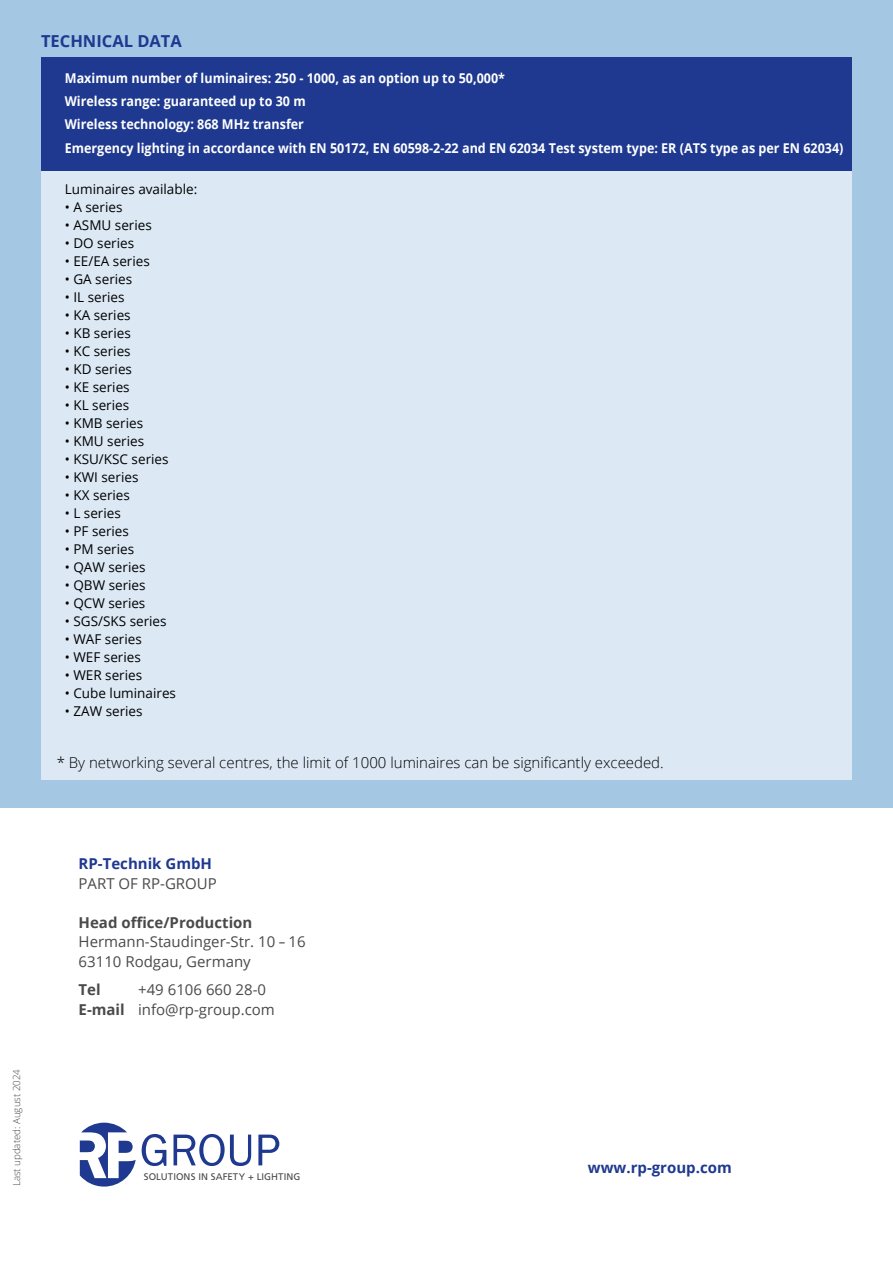
<style>
.page{position:relative;width:893px;height:1263px;background:#fff}
.page>*{position:absolute;margin:0;border:0;box-sizing:border-box;transform-origin:0 0}
.t1{font:700 16.5px "Open Sans";color:#1e398f}
.t2{font:15px/19.5px "Open Sans";color:#4b4a4a}
.t3{font:300 15px "Open Sans";color:#000}
.t4{font:700 15px "Open Sans";color:#1e398f}
.t5{font:700 15px "Open Sans";color:#4b4a4a}
.t6{font:13.5px "Open Sans";color:#000}
.t7{font:700 13.5px/23.2px "Open Sans";color:#fff;scale:.93 1}
.t8{font:300 9.75px "Open Sans";color:#494948}
.t9{font:9.6px "Frutiger LT";letter-spacing:.005em;color:#494948}
.s1{font-weight:700}
</style>
<div class="page">
<div style="left:0;top:0;width:893px;height:808px;background:#a4c8e4"></div>
<div style="left:41px;top:57px;width:810px;height:723px;background:#dce9f5"></div>
<div style="left:41px;top:57px;width:810px;height:114px;background:#1e398f"></div>
<svg style="left:80px;top:1123px;width:56px;height:63px"></svg>
<svg style="left:258px;top:1134px;width:21px;height:31px"></svg>
<svg style="left:174px;top:1134px;width:77px;height:32px"></svg>
<svg style="left:142px;top:1134px;width:24px;height:32px"></svg>
<p class="t1" style="left:41px;top:29px;width:142px">TECHNICAL DATA</p>
<p class="t7" style="left:65px;top:66px;width:839px">Maximum number of luminaires: 250 - 1000, as an option up to 50,000*<br>Wireless range: guaranteed up to 30 m<br>Wireless technology: 868 MHz transfer<br>Emergency lighting in accordance with EN 50172, EN 60598-2-22 and EN 62034 Test system type: ER (ATS type as per EN 62034)</p>
<p class="t6" style="left:65px;top:180px;width:134px">Luminaires available:</p>
<p class="t6" style="left:65px;top:198px;width:59px">• A series</p>
<p class="t6" style="left:65px;top:216px;width:89px">• ASMU series</p>
<p class="t6" style="left:65px;top:234px;width:71px">• DO series</p>
<p class="t6" style="left:65px;top:252px;width:87px">• EE/EA series</p>
<p class="t6" style="left:65px;top:270px;width:69px">• GA series</p>
<p class="t6" style="left:65px;top:288px;width:61px">• IL series</p>
<p class="t6" style="left:65px;top:306px;width:67px">• KA series</p>
<p class="t6" style="left:65px;top:324px;width:68px">• KB series</p>
<p class="t6" style="left:65px;top:342px;width:67px">• KC series</p>
<p class="t6" style="left:65px;top:360px;width:69px">• KD series</p>
<p class="t6" style="left:65px;top:378px;width:66px">• KE series</p>
<p class="t6" style="left:65px;top:396px;width:66px">• KL series</p>
<p class="t6" style="left:65px;top:414px;width:80px">• KMB series</p>
<p class="t6" style="left:65px;top:432px;width:81px">• KMU series</p>
<p class="t6" style="left:65px;top:450px;width:105px">• KSU/KSC series</p>
<p class="t6" style="left:65px;top:468px;width:75px">• KWI series</p>
<p class="t6" style="left:65px;top:486px;width:67px">• KX series</p>
<p class="t6" style="left:65px;top:504px;width:58px">• L series</p>
<p class="t6" style="left:65px;top:522px;width:66px">• PF series</p>
<p class="t6" style="left:65px;top:540px;width:71px">• PM series</p>
<p class="t6" style="left:65px;top:558px;width:82px">• QAW series</p>
<p class="t6" style="left:65px;top:576px;width:82px">• QBW series</p>
<p class="t6" style="left:65px;top:594px;width:82px">• QCW series</p>
<p class="t6" style="left:65px;top:612px;width:103px">• SGS/SKS series</p>
<p class="t6" style="left:65px;top:630px;width:79px">• WAF series</p>
<p class="t6" style="left:65px;top:648px;width:78px">• WEF series</p>
<p class="t6" style="left:65px;top:666px;width:79px">• WER series</p>
<p class="t6" style="left:65px;top:684px;width:113px">• Cube luminaires</p>
<p class="t6" style="left:65px;top:702px;width:79px">• ZAW series</p>
<p class="t3" style="left:57px;top:753px;width:609px">* By networking several centres, the limit of 1000 luminaires can be significantly exceeded.</p>
<p class="t8" style="left:10px;top:1186px;width:119px;rotate:-90deg">Last updated: August 2024</p>
<p class="t4" style="left:79px;top:853px;width:135px">RP-Technik GmbH</p>
<p class="t2" style="left:79px;top:873px;width:140px">PART OF RP-GROUP</p>
<p class="t5" style="left:79px;top:912px;width:175px">Head office/Production</p>
<p class="t2" style="left:79px;top:932px;width:229px">Hermann-Staudinger-Str. 10 – 16<br>63110 Rodgau, Germany</p>
<p class="t5" style="left:79px;top:979px;width:24px">Tel</p>
<p class="t2" style="left:79px;top:980px;width:198px;text-indent:60px">+49 6106 660 28-0<br><span class="s1">E-mail</span> info@rp-group.com</p>
<p class="t9" style="left:144px;top:1171px;width:158px">SOLUTIONS IN SAFETY + LIGHTING</p>
<p class="t4" style="left:588px;top:1157px;width:145px">www.rp-group.com</p>
</div>
